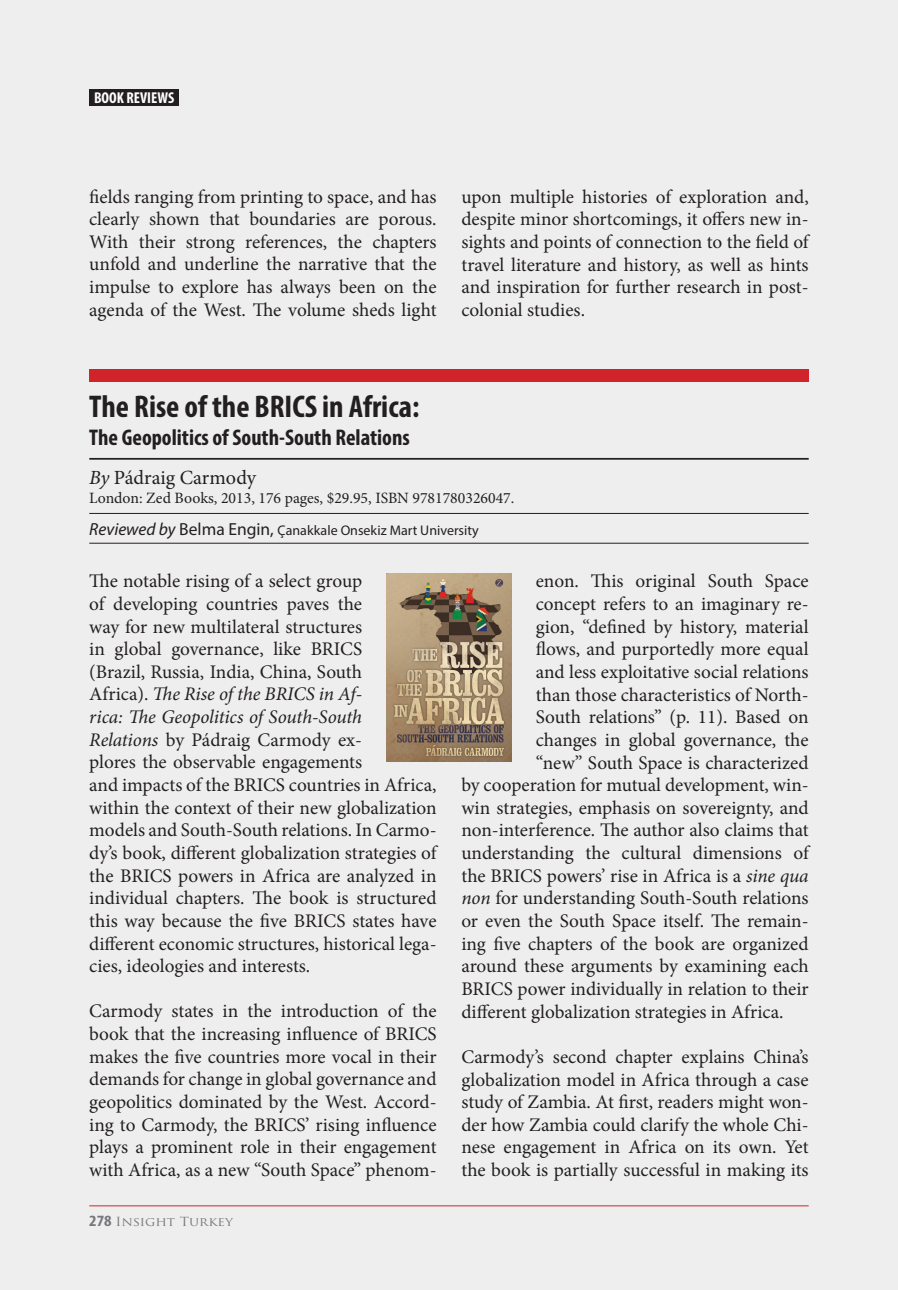
<style>
.page{position:relative;width:898px;height:1290px;background:#eeeeef}
.page>*{position:absolute;margin:0;border:0;box-sizing:border-box;transform-origin:0 0}
.t1{font:700 condensed 31.5px "Myriad Pro";color:#231f20}
.t2{font:700 condensed 22.75px "Myriad Pro";color:#231f20}
.t3{font:20.12px "Minion Pro";color:#231f20}
.t4{font:19.25px/22.6px "Minion Pro";color:#231f20;text-align:justify}
.t5{font:15.75px "Minion Pro";color:#231f20}
.t6{font:700 condensed 15.75px "Myriad Pro";color:#fff}
.t7{font:14px "Myriad Pro";color:#231f20}
.t8{font:12.25px "Trajan Pro";color:#76787b;scale:1.11 1}
.s1{font-style:italic}
.s2{font-style:italic;font-size:17.5px}
.s3{font-size:17.5px}
.s4{font-family:"Myriad Pro";font-weight:700;font-stretch:condensed;font-size:15.75px}
</style>
<div class="page">
<div style="left:89px;top:89px;width:90px;height:17px;background:#231f20"></div>
<hr style="left:89px;top:1205px;width:720px;height:1px;background:#d1232a">
<hr style="left:89px;top:513px;width:720px;height:1px;background:#231f20">
<hr style="left:89px;top:543px;width:720px;height:1px;background:#231f20">
<hr style="left:89px;top:458px;width:720px;height:2px;background:#231f20">
<div style="left:89px;top:369px;width:720px;height:13px;background:#d1232a"></div>
<img style="left:387px;top:573px;width:124px;height:189px">
<p class="t6" style="left:94px;top:88px;width:82px">BOOK REVIEWS</p>
<p class="t4" style="left:89px;top:185px;width:349px">fields ranging from printing to space, and has clearly shown that boundaries are porous.<br>With their strong references, the chapters unfold and underline the narrative that the impulse to explore has always been on the agenda of the West. The volume sheds light</p>
<p class="t4" style="left:461px;top:185px;width:349px">upon multiple histories of exploration and, despite minor shortcomings, it offers new in&shy;sights and points of connection to the field of travel literature and history, as well as hints and inspiration for further research in post&shy;colonial studies.</p>
<h1 class="t1" style="left:89px;top:387px;width:332px">The Rise of the BRICS in Africa:</h1>
<p class="t2" style="left:89px;top:423px;width:322px">The Geopolitics of South-South Relations</p>
<p class="t3" style="left:89px;top:464px;width:168px"><span class="s1">By</span> Pádraig Carmody</p>
<p class="t5" style="left:89px;top:487px;width:427px">London: Zed Books, 2013, 176 pages, $29.95, ISBN 9781780326047.</p>
<p class="t7" style="left:89px;top:521px;width:391px"><span class="s2">Reviewed by</span> <span class="s3">Belma Engin,</span> Çanakkale Onsekiz Mart University</p>
<p class="t4" style="left:89px;top:570px;width:349px;text-align:left">The notable rising of a select group<br>of developing countries paves the<br>way for new multilateral structures<br>in global governance, like BRICS<br>(Brazil, Russia, India, China, South<br>Africa). <span class="s1">The Rise of the BRICS in Af-<br>rica: The Geopolitics of South-South<br>Relations</span> by Pádraig Carmody ex-<br>plores the observable engagements<br>and impacts of the BRICS countries in Africa, within the context of their new globalization models and South-South relations. In Carmo&shy;dy’s book, different globalization strategies of the BRICS powers in Africa are analyzed in individual chapters. The book is structured this way because the five BRICS states have different economic structures, historical lega&shy;cies, ideologies and interests.</p>
<p class="t4" style="left:89px;top:1000px;width:349px">Carmody states in the introduction of the book that the increasing influence of BRICS makes the five countries more vocal in their demands for change in global governance and geopolitics dominated by the West. Accord&shy;ing to Carmody, the BRICS’ rising influence plays a prominent role in their engagement with Africa, as a new “South Space” phenom-</p>
<p class="t4" style="left:536px;top:570px;width:274px">enon. This original South Space</p>
<p class="t4" style="left:536px;top:593px;width:274px">concept refers to an imaginary re-</p>
<p class="t4" style="left:536px;top:615px;width:274px">gion, “defined by history, material</p>
<p class="t4" style="left:536px;top:638px;width:274px">flows, and purportedly more equal</p>
<p class="t4" style="left:536px;top:661px;width:274px">and less exploitative social relations</p>
<p class="t4" style="left:536px;top:683px;width:274px">than those characteristics of North-</p>
<p class="t4" style="left:536px;top:706px;width:274px">South relations” (p. 11). Based on</p>
<p class="t4" style="left:536px;top:728px;width:274px">changes in global governance, the</p>
<p class="t4" style="left:536px;top:751px;width:274px">“new” South Space is characterized</p>
<p class="t4" style="left:461px;top:774px;width:349px">by cooperation for mutual development, win-</p>
<p class="t4" style="left:461px;top:796px;width:349px">win strategies, emphasis on sovereignty, and</p>
<p class="t4" style="left:461px;top:819px;width:349px">non-interference. The author also claims that</p>
<p class="t4" style="left:461px;top:842px;width:349px">understanding the cultural dimensions of</p>
<p class="t4" style="left:461px;top:864px;width:349px">the BRICS powers’ rise in Africa is a <span class="s1">sine qua</span></p>
<p class="t4" style="left:461px;top:887px;width:349px"><span class="s1">non</span> for understanding South-South relations</p>
<p class="t4" style="left:461px;top:910px;width:349px">or even the South Space itself. The remain-</p>
<p class="t4" style="left:461px;top:932px;width:349px">ing five chapters of the book are organized</p>
<p class="t4" style="left:461px;top:955px;width:349px">around these arguments by examining each</p>
<p class="t4" style="left:461px;top:977px;width:349px">BRICS power individually in relation to their</p>
<p class="t4" style="left:461px;top:1000px;width:324px">different globalization strategies in Africa.</p>
<p class="t4" style="left:461px;top:1045px;width:349px">Carmody’s second chapter explains China’s globalization model in Africa through a case study of Zambia. At first, readers might won&shy;der how Zambia could clarify the whole Chi&shy;nese engagement in Africa on its own. Yet the book is partially successful in making its</p>
<p class="t8" style="left:89px;top:1213px;width:131px"><span class="s4">278</span> Insight Turkey</p>
</div>
